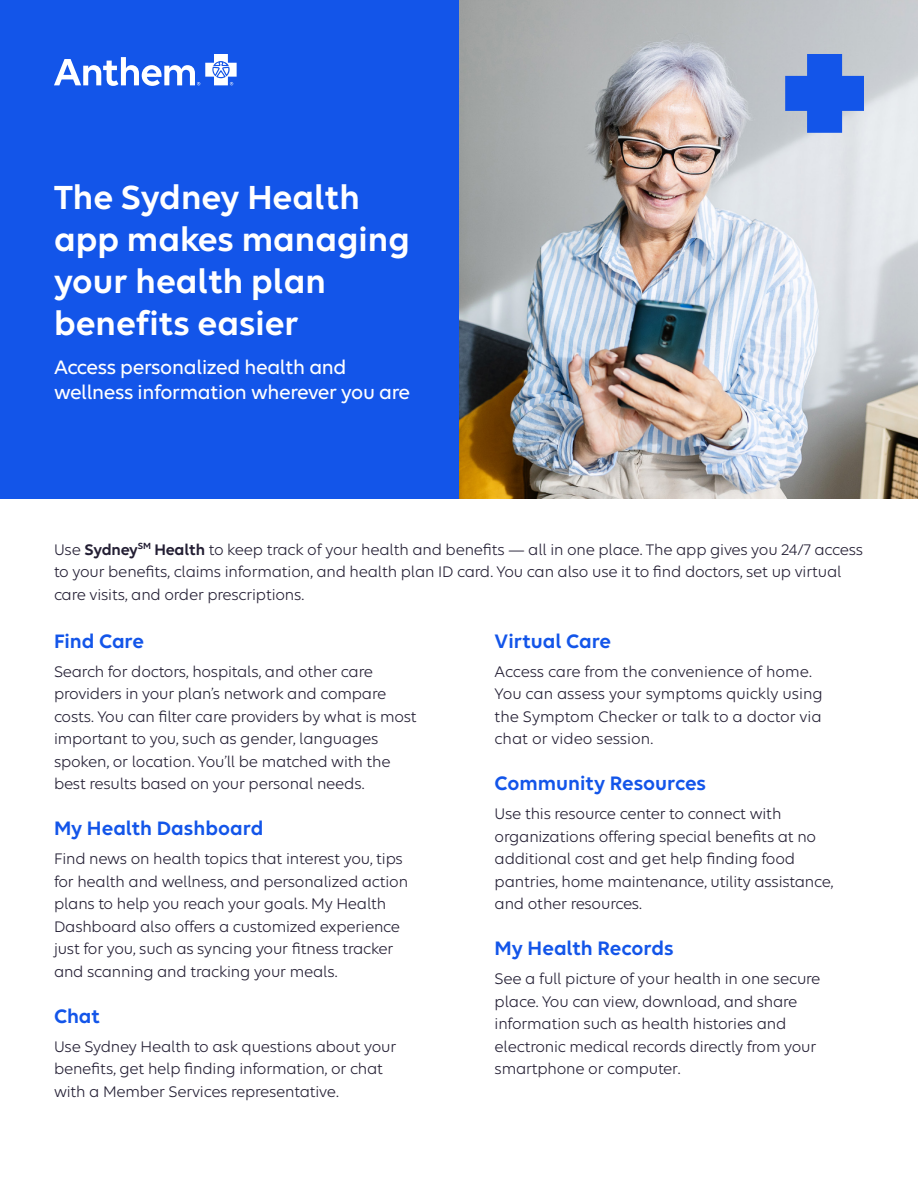
<style>
.page{position:relative;width:918px;height:1188px;background:#fff}
.page>*{position:absolute;margin:0;border:0;box-sizing:border-box;transform-origin:0 0}
.Anthem_Headline_36_42{font:600 36px/42px "Elevance Sans";color:#fff}
.GRS_Body_Copy_11_pt_15{font:600 21px "Elevance Sans";color:#1355e9}
.Anthem_Subhead_24_28{font:500 21px/25.5px "Elevance Sans";letter-spacing:-.015em;color:#fff}
.t1{font:16.5px/22.5px "Elevance Sans";letter-spacing:-.01em;color:#231e33}
.s1{font-weight:600}
</style>
<div class="page">
<img style="left:459px;top:0;width:459px;height:498px">
<div style="left:0;top:0;width:459px;height:498px;background:#1355e9"></div>
<svg style="left:785px;top:54px;width:79px;height:79px;background:#4c7ae1"></svg>
<svg style="left:54px;top:54px;width:183px;height:32px"></svg>
<p class="Anthem_Headline_36_42" style="left:54px;top:175px;width:357px">The Sydney Health app makes managing your health plan benefits easier</p>
<h2 class="Anthem_Subhead_24_28" style="left:54px;top:353px;width:358px">Access personalized health and wellness information wherever you are</h2>
<p class="t1" style="left:54px;top:537px;width:811px">Use <span class="s1">Sydney</span><sup>SM</sup> <span class="s1">Health</span> to keep track of your health and benefits — all in one place. The app gives you 24/7 access to your benefits, claims information, and health plan ID card. You can also use it to find doctors, set up virtual care visits, and order prescriptions.</p>
<p class="GRS_Body_Copy_11_pt_15" style="left:54px;top:628px;width:92px">Find Care</p>
<p class="t1" style="left:54px;top:660px;width:364px">Search for doctors, hospitals, and other care providers in your plan’s network and compare costs. You can filter care providers by what is most important to you, such as gender, languages spoken, or location. You’ll be matched with the best results based on your personal needs.</p>
<p class="GRS_Body_Copy_11_pt_15" style="left:54px;top:816px;width:211px">My Health Dashboard</p>
<p class="t1" style="left:54px;top:847px;width:356px">Find news on health topics that interest you, tips for health and wellness, and personalized action plans to help you reach your goals. My Health Dashboard also offers a customized experience just for you, such as syncing your fitness tracker and scanning and tracking your meals.</p>
<p class="GRS_Body_Copy_11_pt_15" style="left:54px;top:1003px;width:48px">Chat</p>
<p class="t1" style="left:54px;top:1035px;width:344px">Use Sydney Health to ask questions about your benefits, get help finding information, or chat with a Member Services representative.</p>
<p class="GRS_Body_Copy_11_pt_15" style="left:495px;top:628px;width:118px">Virtual Care</p>
<p class="t1" style="left:495px;top:660px;width:329px">Access care from the convenience of home.<br>You can assess your symptoms quickly using the Symptom Checker or talk to a doctor via chat or video session.</p>
<p class="GRS_Body_Copy_11_pt_15" style="left:495px;top:771px;width:213px">Community Resources</p>
<p class="t1" style="left:495px;top:802px;width:340px">Use this resource center to connect with organizations offering special benefits at no additional cost and get help finding food pantries, home maintenance, utility assistance, and other resources.</p>
<p class="GRS_Body_Copy_11_pt_15" style="left:495px;top:936px;width:181px">My Health Records</p>
<p class="t1" style="left:495px;top:967px;width:327px">See a full picture of your health in one secure place. You can view, download, and share information such as health histories and electronic medical records directly from your smartphone or computer.</p>
</div>
